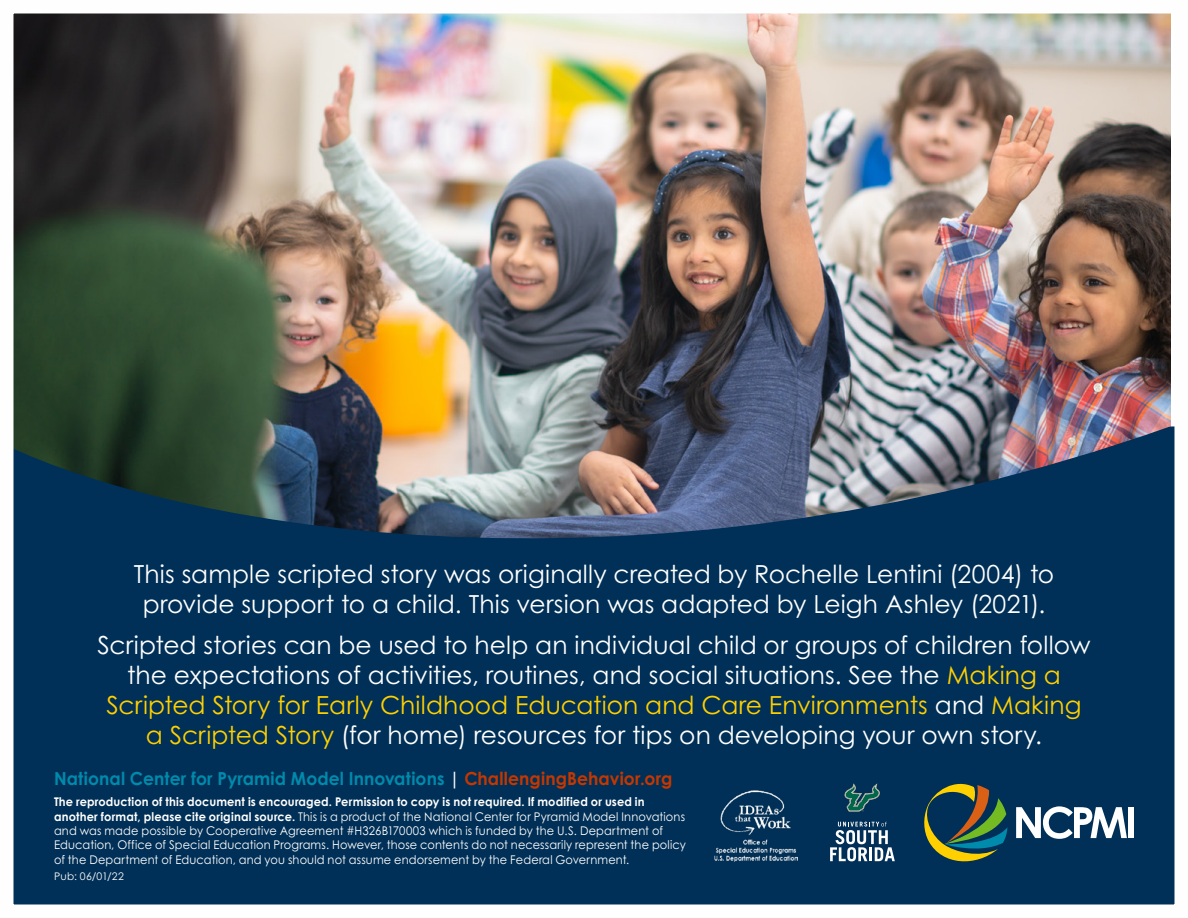
<style>
.page{position:relative;width:1188px;height:918px;background:#fff}
.page>*{position:absolute;margin:0;border:0;box-sizing:border-box;transform-origin:0 0}
.t1{font:24.9px/29.8px "Century Gothic Pro";letter-spacing:.005em;color:#fff;text-align:center}
.t2{font:700 18px "Century Gothic Pro";letter-spacing:.01em;color:#008aac;scale:.95 1}
.t3{font:12px/14.4px "Century Gothic Pro";letter-spacing:.01em;color:#fff;scale:.95 1}
.t4{font:10.5px "Century Gothic Pro";letter-spacing:.025em;color:#fff}
.s1{color:#ffd000}
.s2{color:#fff}
.s3{color:#c43700}
.s4{font-weight:700}
</style>
<div class="page">
<img style="left:13px;top:13px;width:1162px;height:892px">
<p class="t1" style="left:134px;top:559px;width:922px">This sample scripted story was originally created by Rochelle Lentini (2004) to provide support to a child. This version was adapted by Leigh Ashley (2021).</p>
<p class="t1" style="left:97px;top:630px;width:995px">Scripted stories can be used to help an individual child or groups of children follow the expectations of activities, routines, and social situations. See the <span class="s1">Making a Scripted Story for Early Childhood Education and Care Environments</span> and <span class="s1">Making a Scripted Story</span> (for home) resources for tips on developing your own story.</p>
<p class="t2" style="left:54px;top:767px;width:652px">National Center for Pyramid Model Innovations <span class="s2">|</span> <span class="s3">ChallengingBehavior.org</span></p>
<p class="t3" style="left:54px;top:795px;width:667px"><span class="s4">The reproduction of this document is encouraged. Permission to copy is not required. If modified or used in another format, please cite original source.</span> This is a product of the National Center for Pyramid Model Innovations and was made possible by Cooperative Agreement #H326B170003 which is funded by the U.S. Department of Education, Office of Special Education Programs. However, those contents do not necessarily represent the policy of the Department of Education, and you should not assume endorsement by the Federal Government.</p>
<p class="t4" style="left:54px;top:870px;width:72px">Pub: 06/01/22</p>
</div>
